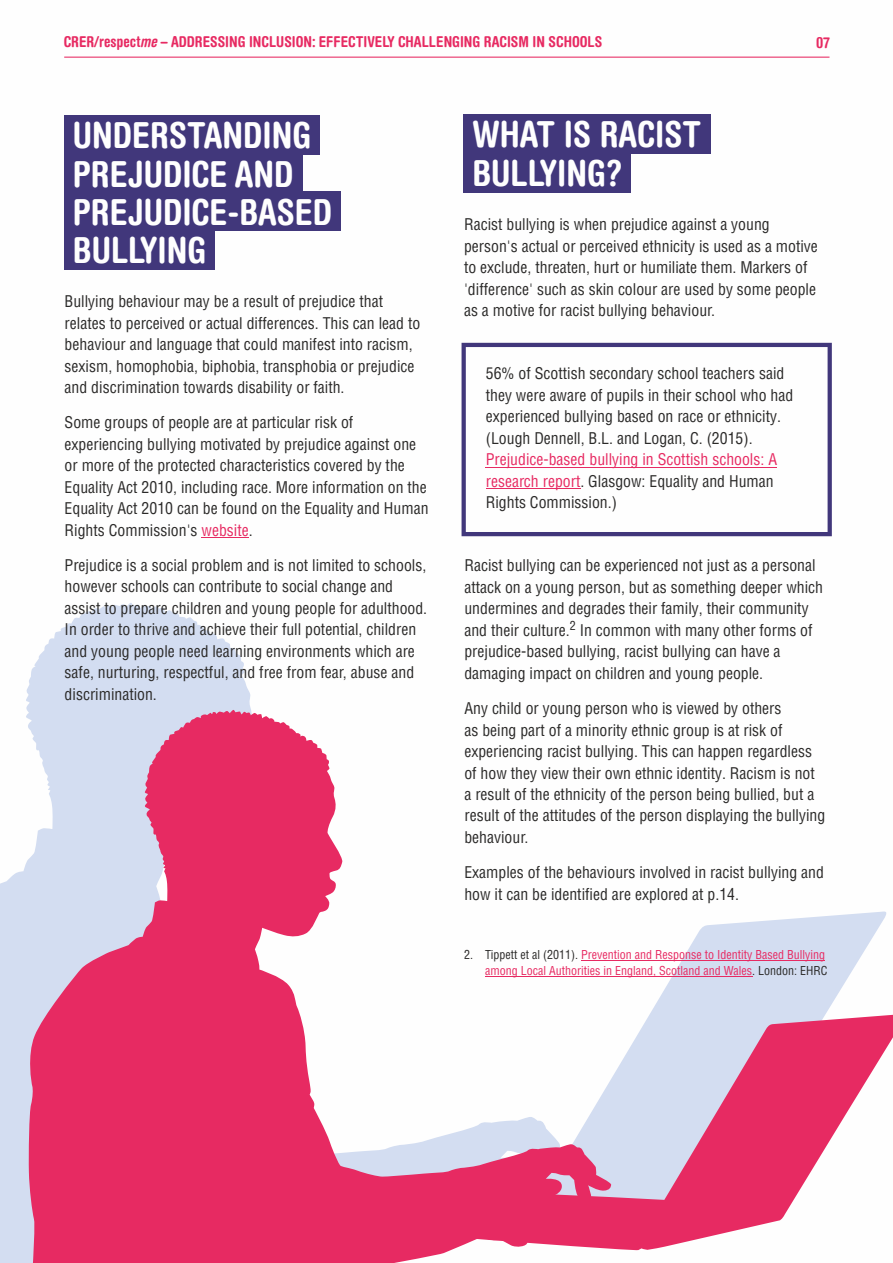
<style>
.page{position:relative;width:893px;height:1263px;background:#fff}
.page>*{position:absolute;margin:0;border:0;box-sizing:border-box;transform-origin:0 0}
.t1{font:700 condensed 36px/38.2px "Helvetica Rounded LT Pro";color:#fefefe}
.t2{font:condensed 15.75px/21.5px "Helvetica LT Pro";color:#2b2a29}
.t3{font:condensed 15.75px/21.5px "Helvetica LT Pro";color:#e72a62}
.t4{font:700 condensed 15px "Helvetica Rounded LT Pro";color:#e72a62}
.t5{font:condensed 12px/16.4px "Helvetica LT Pro";color:#e72a62}
.t6{font:condensed 12px "Helvetica LT Pro";color:#2b2a29}
.s1{font-style:italic}
.s2{color:#e72a62}
.s3{color:#2b2a29}
</style>
<div class="page">
<svg style="left:0;top:603px;width:251px;height:660px;fill:#d3ddf1"></svg>
<svg style="left:462px;top:343px;width:370px;height:193px"></svg>
<svg style="left:650px;top:911px;width:237px;height:102px;fill:#d3ddf1"></svg>
<div style="left:463px;top:153px;width:168px;height:40px;background:#41377b"></div>
<div style="left:463px;top:114px;width:248px;height:40px;background:#41377b"></div>
<div style="left:64px;top:230px;width:151px;height:40px;background:#41377b"></div>
<div style="left:64px;top:191px;width:277px;height:40px;background:#41377b"></div>
<div style="left:64px;top:153px;width:238px;height:40px;background:#41377b"></div>
<div style="left:64px;top:115px;width:256px;height:40px;background:#41377b"></div>
<hr style="left:202px;top:537px;width:47px;height:1px;background:#e72a62">
<hr style="left:486px;top:467px;width:291px;height:1px;background:#e72a62">
<hr style="left:486px;top:488px;width:94px;height:1px;background:#e72a62">
<hr style="left:581px;top:960px;width:244px;height:1px;background:#e72a62">
<hr style="left:485px;top:976px;width:267px;height:1px;background:#e72a62">
<hr style="left:64px;top:57px;width:765px;height:1px;background:#e72a62">
<svg style="left:611px;top:1013px;width:282px;height:238px"></svg>
<svg style="left:27px;top:708px;width:584px;height:555px"></svg>
<p class="t4" style="left:64px;top:36px;width:540px">CRER/respect<span class="s1">me</span> – ADDRESSING INCLUSION: EFFECTIVELY CHALLENGING RACISM IN SCHOOLS</p>
<p class="t4" style="left:816px;top:37px;width:15px">07</p>
<h1 class="t1" style="left:73px;top:121px;width:261px">UNDERSTANDING<br>PREJUDICE AND<br>PREJUDICE-BASED<br>BULLYING</h1>
<p class="t2" style="left:65px;top:293px;width:357px">Bullying behaviour may be a result of prejudice that relates to perceived or actual differences. This can lead to behaviour and language that could manifest into racism, sexism, homophobia, biphobia, transphobia or prejudice and discrimination towards disability or faith.</p>
<p class="t2" style="left:65px;top:414px;width:365px">Some groups of people are at particular risk of experiencing bullying motivated by prejudice against one or more of the protected characteristics covered by the Equality Act 2010, including race. More information on the Equality Act 2010 can be found on the Equality and Human Rights Commission's <span class="s2">website</span>.</p>
<p class="t2" style="left:65px;top:557px;width:364px">Prejudice is a social problem and is not limited to schools, however schools can contribute to social change and assist to prepare children and young people for adulthood.<br>In order to thrive and achieve their full potential, children and young people need learning environments which are safe, nurturing, respectful, and free from fear, abuse and discrimination.</p>
<h1 class="t1" style="left:472px;top:120px;width:230px">WHAT IS RACIST<br>BULLYING?</h1>
<p class="t2" style="left:464px;top:216px;width:355px">Racist bullying is when prejudice against a young person's actual or perceived ethnicity is used as a motive to exclude, threaten, hurt or humiliate them. Markers of 'difference' such as skin colour are used by some people as a motive for racist bullying behaviour.</p>
<p class="t2" style="left:486px;top:365px;width:309px">56% of Scottish secondary school teachers said they were aware of pupils in their school who had experienced bullying based on race or ethnicity. (Lough Dennell, B.L. and Logan, C. (2015).</p>
<p class="t3" style="left:486px;top:451px;width:293px">Prejudice-based bullying in Scottish schools: A research report<span class="s3">. Glasgow: Equality and Human<br>Rights Commission.)</span></p>
<p class="t2" style="left:464px;top:557px;width:360px">Racist bullying can be experienced not just as a personal attack on a young person, but as something deeper which undermines and degrades their family, their community and their culture. In common with many other forms of</p>
<p class="t6" style="left:570px;top:621px;width:7px">2</p>
<p class="t2" style="left:464px;top:643px;width:318px">prejudice-based bullying, racist bullying can have a damaging impact on children and young people.</p>
<p class="t2" style="left:464px;top:700px;width:362px">Any child or young person who is viewed by others<br>as being part of a minority ethnic group is at risk of experiencing racist bullying. This can happen regardless of how they view their own ethnic identity. Racism is not a result of the ethnicity of the person being bullied, but a result of the attitudes of the person displaying the bullying behaviour.</p>
<p class="t2" style="left:464px;top:864px;width:361px">Examples of the behaviours involved in racist bullying and how it can be identified are explored at p.14.</p>
<p class="t6" style="left:464px;top:950px;width:10px">2.</p>
<p class="t5" style="left:485px;top:948px;width:344px"><span class="s3">Tippett et al (2011).</span> Prevention and Response to Identity Based Bullying among Local Authorities in England, Scotland and Wales<span class="s3">. London: EHRC</span></p>
</div>
